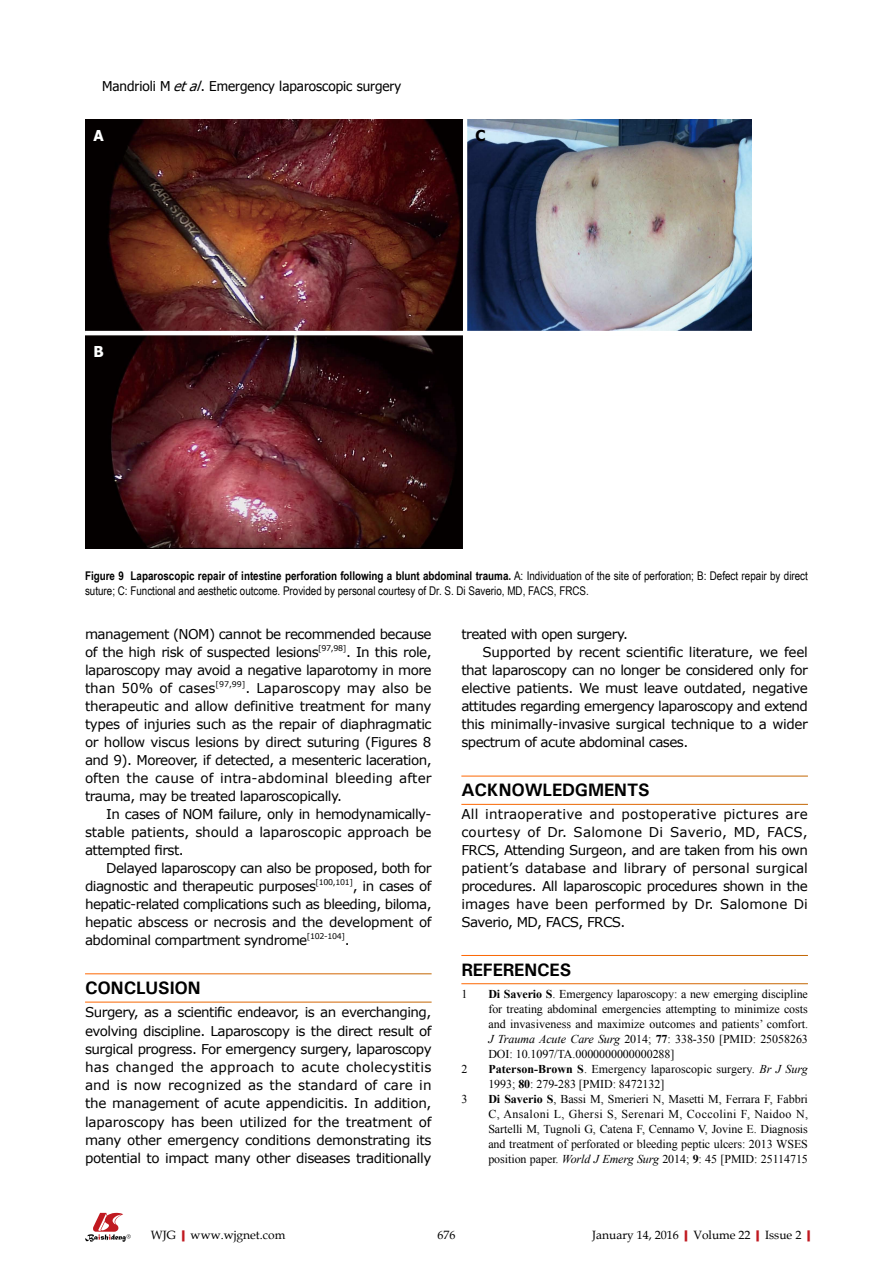
<style>
.page{position:relative;width:893px;height:1263px;background:#fff}
.page>*{position:absolute;margin:0;border:0;box-sizing:border-box;transform-origin:0 0}
.t1{font:700 18px "Univers";letter-spacing:-.01em;color:#000}
.t2{font:700 15px "Tahoma";color:#fff}
.t3{font:700 15px "Tahoma";color:#000}
.t4{font:13.5px/18px "Verdana";letter-spacing:-.04em;color:#000;text-align:justify}
.t5{font:13.5px "Verdana";letter-spacing:-.02em;color:#000}
.t6{font:13.5px "Verdana";letter-spacing:-.01em;color:#000}
.t7{font:13.5px "Verdana";letter-spacing:.005em;color:#000}
.t8{font:13.5px "Tahoma";color:#000}
.t9{font:13.5px "Verdana";letter-spacing:-.005em;color:#000}
.t10{font:12px/15px "Times New Roman";letter-spacing:-.005em;color:#000;text-align:justify}
.t11{font:12px/15px "Arial Narrow";color:#000}
.t12{font:12px "Book Antiqua";color:#000}
.t13{font:7.8px "Verdana";letter-spacing:-.04em;color:#000}
.s1{font-style:italic}
.s2{font-weight:700}
.s3{font-weight:700;color:#c01920}
</style>
<div class="page">
<svg style="left:85px;top:1213px;width:46px;height:29px"></svg>
<img style="left:85px;top:119px;width:667px;height:430px">
<hr style="left:463px;top:119px;width:4px;height:432px;background:#fff">
<hr style="left:85px;top:331px;width:678px;height:4px;background:#fff">
<p class="t8" style="left:102px;top:77px;width:301px">Mandrioli M <span class="s1">etal</span>. Emergency laparoscopic surgery</p>
<p class="t2" style="left:94px;top:125px;width:12px">A</p>
<p class="t3" style="left:476px;top:125px;width:12px">C</p>
<p class="t2" style="left:94px;top:341px;width:12px">B</p>
<p class="t11" style="left:85px;top:568px;width:724px"><span class="s2">Figure 9 Laparoscopic repair of intestine perforation following a blunt abdominal trauma.</span> A: Individuation of the site of perforation; B: Defect repair by direct suture; C: Functional and aesthetic outcome. Provided by personal courtesy of Dr. S. Di Saverio, MD, FACS, FRCS.</p>
<p class="t4" style="left:85px;top:625px;width:348px">management (NOM) cannot be recommended because of the high risk of suspected lesions</p>
<p class="t13" style="left:318px;top:643px;width:30px">[97,98]</p>
<p class="t4" style="left:85px;top:643px;width:348px;text-indent:261px">. In this role, laparoscopy may avoid a negative laparotomy in more than 50% of cases</p>
<p class="t13" style="left:215px;top:679px;width:31px">[97,99]</p>
<p class="t9" style="left:245px;top:680px;width:188px">. Laparoscopy may also be</p>
<p class="t5" style="left:85px;top:698px;width:348px">therapeutic and allow definitive treatment for many</p>
<p class="t4" style="left:85px;top:715px;width:348px">types of injuries such as the repair of diaphragmatic</p>
<p class="t4" style="left:85px;top:733px;width:348px">or hollow viscus lesions by direct suturing (Figures 8</p>
<p class="t4" style="left:85px;top:751px;width:348px">and 9). Moreover, if detected, a mesenteric laceration,</p>
<p class="t7" style="left:85px;top:770px;width:348px">often the cause of intra-abdominal bleeding after</p>
<p class="t4" style="left:85px;top:787px;width:259px">trauma, may be treated laparoscopically.</p>
<p class="t4" style="left:106px;top:805px;width:327px">In cases of NOM failure, only in hemodynamically-</p>
<p class="t6" style="left:85px;top:824px;width:348px">stable patients, should a laparoscopic approach be</p>
<p class="t4" style="left:85px;top:841px;width:100px">attempted first.</p>
<p class="t4" style="left:106px;top:859px;width:327px">Delayed laparoscopy can also be proposed, both for</p>
<p class="t4" style="left:85px;top:877px;width:233px">diagnostic and therapeutic purposes</p>
<p class="t13" style="left:316px;top:877px;width:39px">[100,101]</p>
<p class="t4" style="left:85px;top:877px;width:348px;text-indent:268px">, in cases of hepatic-related complications such as bleeding, biloma, hepatic abscess or necrosis and the development of abdominal compartment syndrome</p>
<p class="t13" style="left:307px;top:931px;width:40px">[102-104]</p>
<p class="t4" style="left:345px;top:931px;width:6px">.</p>
<p class="t1" style="left:85px;top:976px;width:117px">CONCLUSION</p>
<p class="t4" style="left:85px;top:1003px;width:348px">Surgery, as a scientific endeavor, is an everchanging, evolving discipline. Laparoscopy is the direct result of surgical progress. For emergency surgery, laparoscopy has changed the approach to acute cholecystitis and is now recognized as the standard of care in the management of acute appendicitis. In addition, laparoscopy has been utilized for the treatment of many other emergency conditions demonstrating its potential to impact many other diseases traditionally</p>
<p class="t4" style="left:461px;top:625px;width:168px">treated with open surgery.</p>
<p class="t5" style="left:483px;top:644px;width:327px">Supported by recent scientific literature, we feel</p>
<p class="t4" style="left:461px;top:661px;width:348px">that laparoscopy can no longer be considered only for</p>
<p class="t4" style="left:461px;top:679px;width:348px">elective patients. We must leave outdated, negative</p>
<p class="t4" style="left:461px;top:697px;width:348px">attitudes regarding emergency laparoscopy and extend</p>
<p class="t4" style="left:461px;top:715px;width:348px">this minimally-invasive surgical technique to a wider</p>
<p class="t4" style="left:461px;top:733px;width:228px">spectrum of acute abdominal cases.</p>
<p class="t1" style="left:461px;top:778px;width:190px">ACKNOWLEDGMENTS</p>
<p class="t4" style="left:461px;top:805px;width:348px">All intraoperative and postoperative pictures are courtesy of Dr. Salomone Di Saverio, MD, FACS, FRCS, Attending Surgeon, and are taken from his own patient’s database and library of personal surgical procedures. All laparoscopic procedures shown in the images have been performed by Dr. Salomone Di Saverio, MD, FACS, FRCS.</p>
<p class="t1" style="left:461px;top:958px;width:111px">REFERENCES</p>
<p class="t10" style="left:461px;top:986px;width:7px">1</p>
<p class="t10" style="left:488px;top:986px;width:321px"><span class="s2">Di Saverio S</span>. Emergency laparoscopy: a new emerging discipline for treating abdominal emergencies attempting to minimize costs and invasiveness and maximize outcomes and patients’ comfort.<br><span class="s1">J Trauma Acute Care Surg</span> 2014; <span class="s2">77</span>: 338-350 [PMID: 25058263<br>DOI: 10.1097/TA.0000000000000288]</p>
<p class="t10" style="left:461px;top:1061px;width:7px">2</p>
<p class="t10" style="left:488px;top:1061px;width:321px"><span class="s2">Paterson-Brown S</span>. Emergency laparoscopic surgery. <span class="s1">Br J Surg<br></span>1993; <span class="s2">80</span>: 279-283 [PMID: 8472132]</p>
<p class="t10" style="left:461px;top:1091px;width:7px">3</p>
<p class="t10" style="left:488px;top:1091px;width:321px"><span class="s2">Di Saverio S</span>, Bassi M, Smerieri N, Masetti M, Ferrara F, Fabbri C, Ansaloni L, Ghersi S, Serenari M, Coccolini F, Naidoo N, Sartelli M, Tugnoli G, Catena F, Cennamo V, Jovine E. Diagnosis and treatment of perforated or bleeding peptic ulcers: 2013 WSES position paper. <span class="s1">World J Emerg Surg</span> 2014; <span class="s2">9</span>: 45 [PMID: 25114715</p>
<p class="t12" style="left:151px;top:1226px;width:136px">WJG<span class="s3">|</span>www.wjgnet.com</p>
<p class="t12" style="left:437px;top:1226px;width:19px">676</p>
<p class="t12" style="left:592px;top:1226px;width:225px">January 14, 2016<span class="s3">|</span>Volume 22<span class="s3">|</span>Issue 2<span class="s3">|</span></p>
</div>
